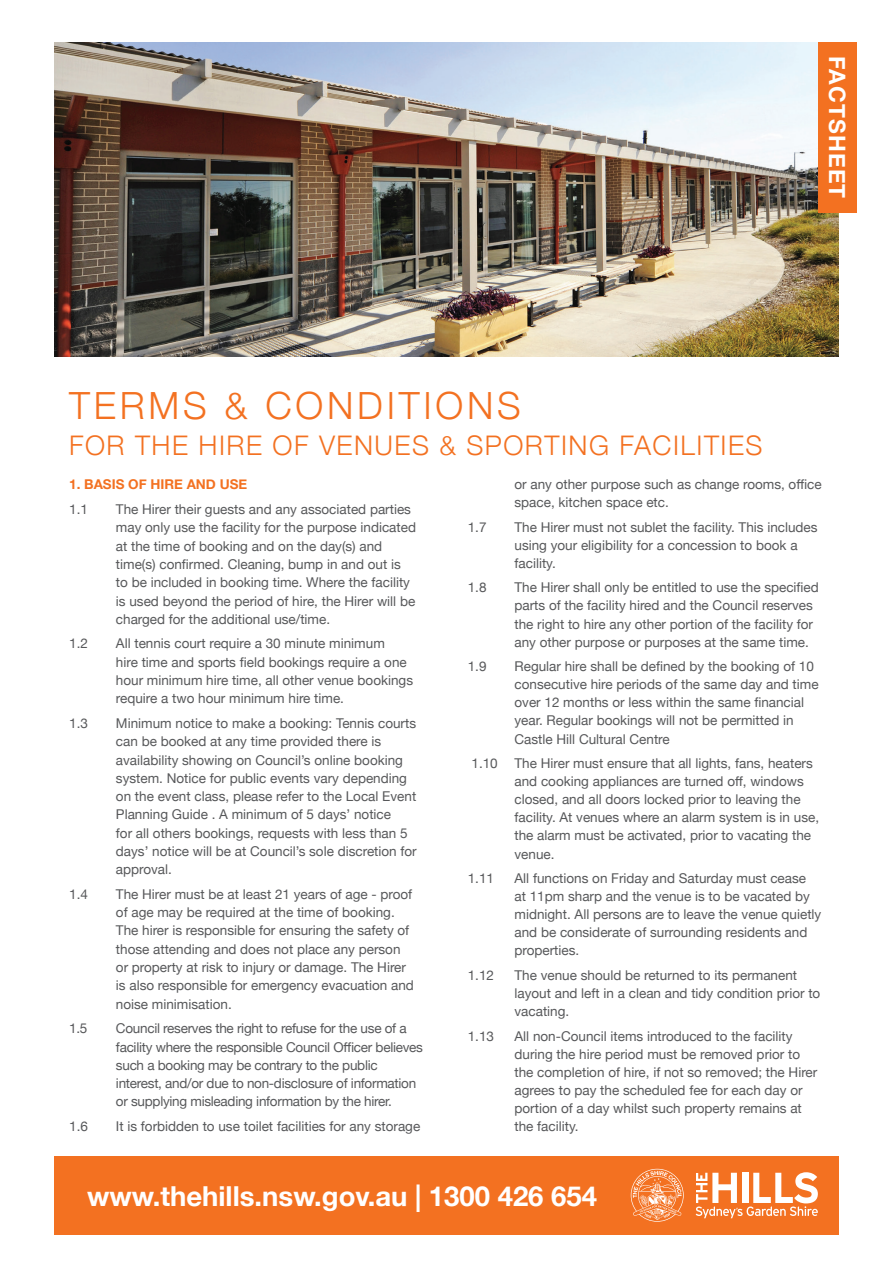
<style>
.page{position:relative;width:893px;height:1263px;background:#fff}
.page>*{position:absolute;margin:0;border:0;box-sizing:border-box;transform-origin:0 0}
.t1{font:300 37.5px "Helvetica Neue";letter-spacing:.1em;color:#f37121}
.t2{font:700 27.45px "Helvetica Neue";color:#fff}
.t3{font:300 27px "Helvetica Neue";letter-spacing:.055em;color:#f37121}
.t4{font:700 22.65px "Helvetica Neue";letter-spacing:.05em;color:#fff}
.t5{font:13.5px/18.1px "Helvetica Neue";color:#57585a}
.t6{font:13.5px/18.3px "Helvetica Neue";letter-spacing:-.02em;color:#57585a}
.t7{font:700 13.5px "Helvetica Neue";color:#f37121}
</style>
<div class="page">
<img style="left:54px;top:43px;width:785px;height:313px">
<div style="left:54px;top:1156px;width:785px;height:78px;background:#f37121"></div>
<div style="left:818px;top:43px;width:39px;height:170px;background:#f37121"></div>
<svg style="left:696px;top:1172px;width:122px;height:46px"></svg>
<svg style="left:631px;top:1169px;width:53px;height:53px"></svg>
<h3 class="t4" style="left:855px;top:56px;width:144px;rotate:90deg">FACTSHEET</h3>
<h1 class="t1" style="left:69px;top:375px;width:453px">TERMS &amp; CONDITIONS</h1>
<h3 class="t3" style="left:69px;top:423px;width:695px">FOR THE HIRE OF VENUES &amp; SPORTING FACILITIES</h3>
<p class="t7" style="left:69px;top:474px;width:180px">1. BASIS OF HIRE AND USE</p>
<p class="t5" style="left:69px;top:501px;width:20px">1.1</p>
<p class="t5" style="left:116px;top:501px;width:302px">The Hirer their guests and any associated parties may only use the facility for the purpose indicated at the time of booking and on the day(s) and time(s) confirmed. Cleaning, bump in and out is to be included in booking time. Where the facility is used beyond the period of hire, the Hirer will be charged for the additional use/time.</p>
<p class="t5" style="left:69px;top:635px;width:20px">1.2</p>
<p class="t5" style="left:116px;top:635px;width:299px">All tennis court require a 30 minute minimum<br>hire time and sports field bookings require a one hour minimum hire time, all other venue bookings require a two hour minimum hire time.</p>
<p class="t5" style="left:69px;top:715px;width:20px">1.3</p>
<p class="t5" style="left:116px;top:715px;width:302px">Minimum notice to make a booking: Tennis courts can be booked at any time provided there is availability showing on Council’s online booking system. Notice for public events vary depending on the event class, please refer to the Local Event Planning Guide . A minimum of 5 days’ notice<br>for all others bookings, requests with less than 5 days’ notice will be at Council’s sole discretion for approval.</p>
<p class="t5" style="left:69px;top:886px;width:20px">1.4</p>
<p class="t5" style="left:116px;top:886px;width:299px">The Hirer must be at least 21 years of age - proof of age may be required at the time of booking.<br>The hirer is responsible for ensuring the safety of those attending and does not place any person or property at risk to injury or damage. The Hirer is also responsible for emergency evacuation and noise minimisation.</p>
<p class="t5" style="left:69px;top:1020px;width:20px">1.5</p>
<p class="t6" style="left:116px;top:1020px;width:309px">Council reserves the right to refuse for the use of a facility where the responsible Council Officer believes such a booking may be contrary to the public interest, and/or due to non-disclosure of information or supplying misleading information by the hirer.</p>
<p class="t5" style="left:69px;top:1118px;width:20px">1.6</p>
<p class="t5" style="left:116px;top:1118px;width:306px">It is forbidden to use toilet facilities for any storage</p>
<p class="t5" style="left:514px;top:476px;width:309px">or any other purpose such as change rooms, office space, kitchen space etc.</p>
<p class="t5" style="left:468px;top:518px;width:20px">1.7</p>
<p class="t5" style="left:514px;top:518px;width:305px">The Hirer must not sublet the facility. This includes using your eligibility for a concession to book a facility.</p>
<p class="t5" style="left:468px;top:579px;width:20px">1.8</p>
<p class="t5" style="left:514px;top:579px;width:306px">The Hirer shall only be entitled to use the specified parts of the facility hired and the Council reserves the right to hire any other portion of the facility for any other purpose or purposes at the same time.</p>
<p class="t5" style="left:468px;top:658px;width:20px">1.9</p>
<p class="t5" style="left:514px;top:658px;width:306px">Regular hire shall be defined by the booking of 10 consecutive hire periods of the same day and time over 12 months or less within the same financial year. Regular bookings will not be permitted in Castle Hill Cultural Centre</p>
<p class="t5" style="left:514px;top:755px;width:306px;text-indent:-43px">1.10 The Hirer must ensure that all lights, fans, heaters and cooking appliances are turned off, windows closed, and all doors locked prior to leaving the facility. At venues where an alarm system is in use, the alarm must be activated, prior to vacating the venue.</p>
<p class="t5" style="left:468px;top:870px;width:28px">1.11</p>
<p class="t5" style="left:514px;top:870px;width:308px">All functions on Friday and Saturday must cease<br>at 11pm sharp and the venue is to be vacated by midnight. All persons are to leave the venue quietly and be considerate of surrounding residents and properties.</p>
<p class="t5" style="left:468px;top:967px;width:28px">1.12</p>
<p class="t5" style="left:514px;top:967px;width:307px">The venue should be returned to its permanent layout and left in a clean and tidy condition prior to vacating.</p>
<p class="t5" style="left:468px;top:1027px;width:28px">1.13</p>
<p class="t5" style="left:514px;top:1027px;width:304px">All non-Council items introduced to the facility during the hire period must be removed prior to the completion of hire, if not so removed; the Hirer agrees to pay the scheduled fee for each day or portion of a day whilst such property remains at the facility.</p>
<h2 class="t2" style="left:87px;top:1174px;width:511px">www.thehills.nsw.gov.au | 1300 426 654</h2>
</div>
